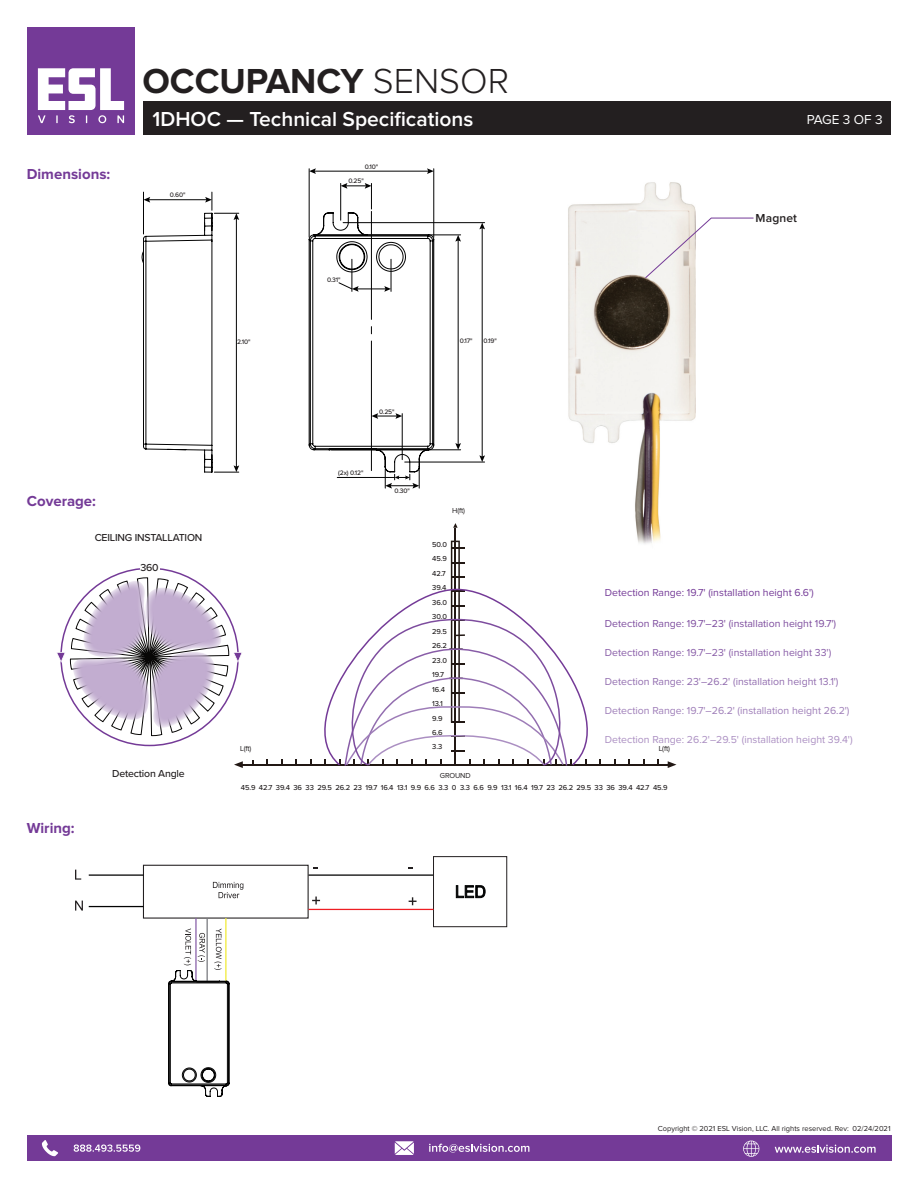
<style>
.page{position:relative;width:918px;height:1188px;background:#fff}
.page>*{position:absolute;margin:0;border:0;box-sizing:border-box;transform-origin:0 0}
.t1{font:700 36px "Proxima Nova";color:#231f20}
.t2{font:600 21px "Proxima Nova";color:#fff}
.t3{font:700 15px "Proxima Nova";color:#743a97}
.t4{font:13.5px "Proxima Nova";letter-spacing:-.02em;color:#fff}
.t5{font:600 12px "Proxima Nova";letter-spacing:.01em;color:#231f20}
.t6{font:10.5px "Proxima Nova";color:#9e7db8}
.t7{font:10.5px "Proxima Nova";color:#ab8fc2}
.t8{font:10.5px "Proxima Nova";color:#7d4c9e}
.t9{font:10.5px "Proxima Nova";color:#926daf}
.t10{font:10.5px "Proxima Nova";color:#885ca7}
.t11{font:10.5px "Proxima Nova";color:#743a97}
.t12{font:500 10.5px "Proxima Nova";letter-spacing:-.02em;color:#231f20}
.t13{font:500 7.5px/14.5px "Proxima Nova";letter-spacing:-.02em;color:#231f20}
.t14{font:7.5px "Proxima Nova";color:#231f20}
.t15{font:500 6.75px "Proxima Nova";letter-spacing:-.02em;color:#231f20}
.s1{font-weight:300}
</style>
<div class="page">
<div style="left:27px;top:1135px;width:864px;height:26px;background:#743a97"></div>
<svg style="left:42px;top:1140px;width:16px;height:16px"></svg>
<svg style="left:74px;top:1145px;width:66px;height:7px"></svg>
<svg style="left:395px;top:1141px;width:19px;height:14px"></svg>
<svg style="left:429px;top:1144px;width:100px;height:9px"></svg>
<svg style="left:743px;top:1141px;width:16px;height:16px"></svg>
<svg style="left:775px;top:1145px;width:101px;height:8px"></svg>
<div style="left:27px;top:27px;width:108px;height:108px;background:#743a97"></div>
<svg style="left:38px;top:68px;width:86px;height:55px"></svg>
<div style="left:143px;top:101px;width:748px;height:34px;background:#231f20"></div>
<div style="left:143px;top:865px;width:166px;height:54px;border:1px solid #221f20"></div>
<svg style="left:213px;top:882px;width:30px;height:16px"></svg>
<hr style="left:309px;top:874px;width:125px;height:2px;background:#030303">
<hr style="left:195px;top:918px;width:2px;height:63px;background:#8960a9">
<hr style="left:207px;top:918px;width:1px;height:63px;background:#787a7f">
<hr style="left:225px;top:918px;width:2px;height:63px;background:#f1eb38">
<div style="left:433px;top:856px;width:74px;height:71px;border:1px solid #231f20"></div>
<svg style="left:456px;top:885px;width:29px;height:13px"></svg>
<hr style="left:89px;top:874px;width:54px;height:2px;background:#030303">
<hr style="left:89px;top:906px;width:54px;height:1px;background:#030303">
<svg style="left:75px;top:870px;width:6px;height:10px"></svg>
<svg style="left:75px;top:901px;width:8px;height:10px"></svg>
<svg style="left:312px;top:897px;width:8px;height:7px"></svg>
<svg style="left:409px;top:897px;width:8px;height:8px"></svg>
<hr style="left:309px;top:909px;width:125px;height:1px;background:#ee1d23">
<svg style="left:168px;top:928px;width:62px;height:169px"></svg>
<hr style="left:455px;top:528px;width:1px;height:56px;background:#221814">
<svg style="left:453px;top:523px;width:5px;height:5px"></svg>
<hr style="left:243px;top:764px;width:428px;height:2px;background:#221814">
<svg style="left:668px;top:761px;width:9px;height:7px"></svg>
<svg style="left:450px;top:541px;width:15px;height:47px"></svg>
<svg style="left:295px;top:588px;width:321px;height:178px"></svg>
<svg style="left:57px;top:577px;width:186px;height:191px"></svg>
<img style="left:568px;top:182px;width:128px;height:362px">
<svg style="left:644px;top:217px;width:110px;height:62px"></svg>
<svg style="left:141px;top:192px;width:98px;height:281px"></svg>
<hr style="left:482px;top:227px;width:1px;height:230px;background:#030303">
<svg style="left:479px;top:455px;width:6px;height:7px"></svg>
<svg style="left:479px;top:223px;width:6px;height:6px"></svg>
<hr style="left:343px;top:222px;width:142px;height:1px;background:#030303">
<hr style="left:405px;top:462px;width:80px;height:1px;background:#030303">
<hr style="left:458px;top:239px;width:1px;height:206px;background:#030303">
<svg style="left:455px;top:443px;width:6px;height:6px"></svg>
<svg style="left:455px;top:236px;width:6px;height:6px"></svg>
<hr style="left:317px;top:235px;width:144px;height:1px;background:#030303">
<hr style="left:331px;top:449px;width:130px;height:1px;background:#030303">
<hr style="left:314px;top:171px;width:115px;height:1px;background:#030303">
<svg style="left:427px;top:168px;width:7px;height:6px"></svg>
<svg style="left:309px;top:168px;width:7px;height:6px"></svg>
<hr style="left:309px;top:169px;width:1px;height:68px;background:#030303">
<hr style="left:433px;top:169px;width:1px;height:68px;background:#030303">
<svg style="left:308px;top:183px;width:127px;height:306px"></svg>
<h3 class="t3" style="left:27px;top:165px;width:85px">Dimensions:</h3>
<h1 class="t1" style="left:142px;top:60px;width:368px">OCCUPANCY <span class="s1">SENSOR</span></h1>
<h2 class="t2" style="left:153px;top:107px;width:322px">1DHOC — Technical Specifications</h2>
<h3 class="t4" style="left:807px;top:112px;width:77px">PAGE 3 OF 3</h3>
<p class="t15" style="left:365px;top:162px;width:15px">0.10"</p>
<p class="t15" style="left:170px;top:190px;width:17px">0.60"</p>
<p class="t15" style="left:237px;top:336px;width:15px">2.10"</p>
<p class="t15" style="left:348px;top:176px;width:17px">0.25"</p>
<p class="t15" style="left:327px;top:275px;width:15px">0.31"</p>
<p class="t15" style="left:379px;top:406px;width:17px">0.25"</p>
<p class="t15" style="left:338px;top:468px;width:27px">(2x) 0.12"</p>
<p class="t15" style="left:395px;top:485px;width:17px">0.30"</p>
<p class="t15" style="left:460px;top:336px;width:14px">0.17"</p>
<p class="t15" style="left:484px;top:336px;width:15px">0.19"</p>
<h3 class="t5" style="left:756px;top:211px;width:43px">Magnet</h3>
<h3 class="t3" style="left:27px;top:492px;width:71px">Coverage:</h3>
<h3 class="t12" style="left:95px;top:530px;width:109px">CEILING INSTALLATION</h3>
<h3 class="t12" style="left:141px;top:560px;width:20px">360</h3>
<h3 class="t3" style="left:27px;top:819px;width:49px">Wiring:</h3>
<h3 class="t12" style="left:112px;top:766px;width:74px">Detection Angle</h3>
<p class="t14" style="left:452px;top:506px;width:14px">H(ft)</p>
<p class="t13" style="left:432px;top:537px;width:16px">50.0<br>45.9<br>42.7<br>39.4<br>36.0<br>30.0<br>29.5<br>26.2<br>23.0<br>19.7<br>16.4<br>13.1<br>9.9<br>6.6<br>3.3</p>
<p class="t14" style="left:440px;top:771px;width:32px">GROUND</p>
<h3 class="t11" style="left:605px;top:587px;width:210px">Detection Range: 19.7' (installation height 6.6')</h3>
<h3 class="t8" style="left:605px;top:617px;width:233px">Detection Range: 19.7'–23' (installation height 19.7')</h3>
<h3 class="t10" style="left:605px;top:647px;width:228px">Detection Range: 19.7'–23' (installation height 33')</h3>
<h3 class="t9" style="left:605px;top:676px;width:235px">Detection Range: 23'–26.2' (installation height 13.1')</h3>
<h3 class="t6" style="left:605px;top:705px;width:246px">Detection Range: 19.7'–26.2' (installation height 26.2')</h3>
<h3 class="t7" style="left:605px;top:733px;width:249px">Detection Range: 26.2'–29.5' (installation height 39.4')</h3>
<p class="t13" style="left:241px;top:780px;width:428px">45.9 42.7 39.4 36 33 29.5 26.2 23 19.7 16.4 13.1 9.9 6.6 3.3 0 3.3 6.6 9.9 13.1 16.4 19.7 23 26.2 29.5 33 36 39.4 42.7 45.9</p>
<p class="t14" style="left:240px;top:745px;width:13px">L(ft)</p>
<p class="t14" style="left:659px;top:745px;width:13px">L(ft)</p>
<p class="t14" style="left:658px;top:1124px;width:234px">Copyright © 2021 ESL Vision, LLC. All rights reserved. Rev: 02/24/2021</p>
</div>
